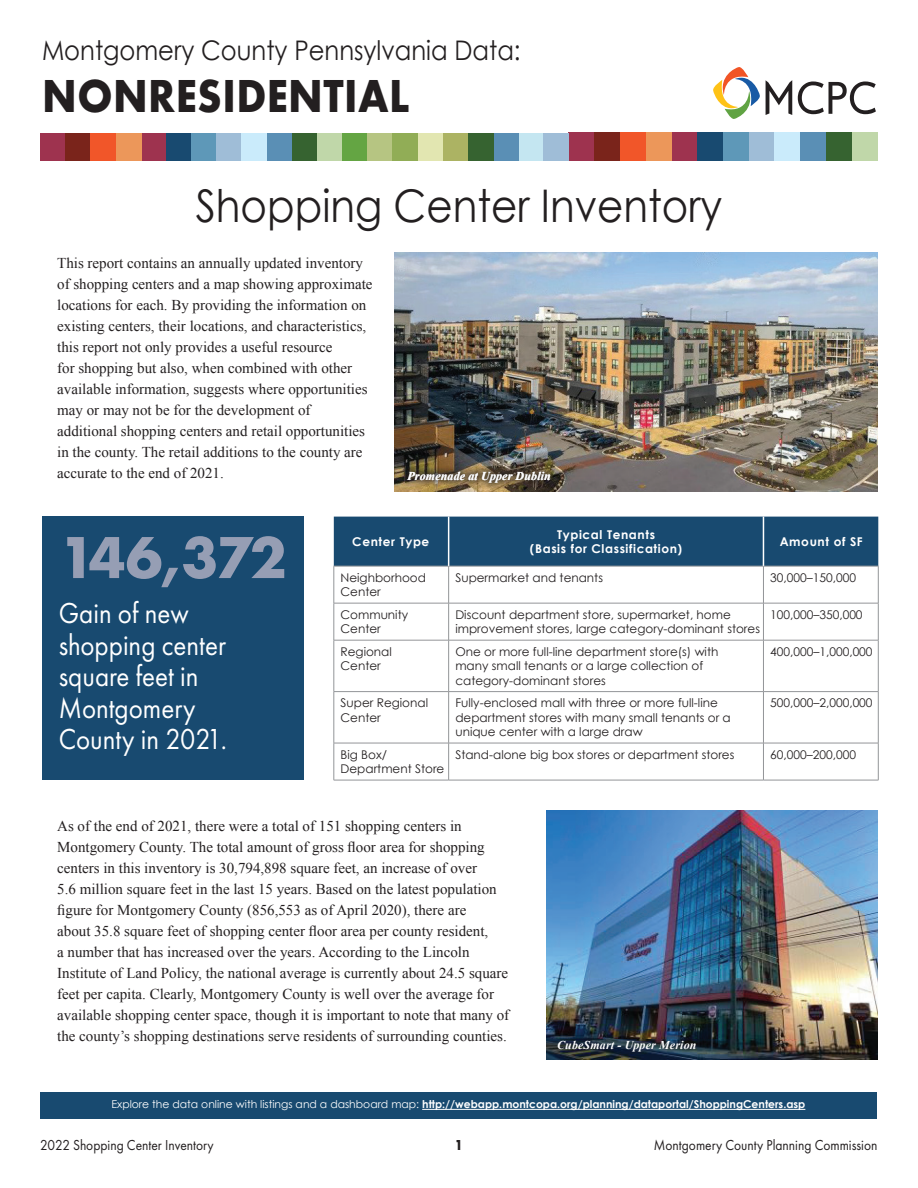
<style>
.page{position:relative;width:918px;height:1188px;background:#fff}
.page>*{position:absolute;margin:0;border:0;box-sizing:border-box;transform-origin:0 0}
.t1{font:700 61.5px "Futura PT";letter-spacing:-.045em;color:#969eb4}
.t2{font:700 48px "Futura PT";letter-spacing:.01em;color:#231f20;scale:.9 1}
.t3{font:45px "Century Gothic";color:#231f20;scale:.9 1}
.t4{font:30px/31.5px "Futura PT";color:#fff;scale:.9 1}
.t5{font:27px "Century Gothic";color:#231f20;scale:.9 1}
.t6{font:15px/21px "Times New Roman";color:#231f20}
.t7{font:15px "Futura PT";color:#231f20;scale:.9 1}
.t8{font:700 15px "Futura PT";color:#231f20;scale:.9 1}
.t9{font:700 12.15px/14.5px "Century Gothic";letter-spacing:.05em;color:#fff;text-align:center}
.t10{font:12px/14.4px "Century Gothic";color:#231f20}
.t11{font:italic 700 12px "Times New Roman";letter-spacing:.01em;color:#fff}
.t12{font:700 10.8px "Century Gothic";color:#fff}
.s1{font-weight:400}
</style>
<div class="page">
<svg style="left:798px;top:81px;width:78px;height:33px"></svg>
<svg style="left:713px;top:67px;width:79px;height:52px"></svg>
<div style="left:569px;top:133px;width:25px;height:28px;background:#9e334f"></div>
<div style="left:594px;top:133px;width:26px;height:28px;background:#7a241b"></div>
<div style="left:620px;top:133px;width:26px;height:28px;background:#f15629"></div>
<div style="left:672px;top:133px;width:25px;height:28px;background:#9e334f"></div>
<div style="left:646px;top:133px;width:26px;height:28px;background:#ec975a"></div>
<div style="left:800px;top:133px;width:26px;height:28px;background:#5a8fb5"></div>
<div style="left:697px;top:133px;width:26px;height:28px;background:#184a70"></div>
<div style="left:723px;top:133px;width:26px;height:28px;background:#5e98b8"></div>
<div style="left:749px;top:133px;width:26px;height:28px;background:#9fbdd7"></div>
<div style="left:775px;top:133px;width:25px;height:28px;background:#caebfb"></div>
<div style="left:826px;top:133px;width:26px;height:28px;background:#366330"></div>
<div style="left:852px;top:133px;width:26px;height:28px;background:#c0d7a9"></div>
<div style="left:518px;top:133px;width:25px;height:28px;background:#c4e6f1"></div>
<div style="left:493px;top:133px;width:25px;height:28px;background:#5a8fb5"></div>
<div style="left:468px;top:133px;width:25px;height:28px;background:#366330"></div>
<div style="left:443px;top:133px;width:25px;height:28px;background:#acb363"></div>
<div style="left:418px;top:133px;width:25px;height:28px;background:#e2e6b1"></div>
<div style="left:40px;top:133px;width:26px;height:28px;background:#9e334f"></div>
<div style="left:66px;top:133px;width:25px;height:28px;background:#7a241b"></div>
<div style="left:91px;top:133px;width:25px;height:28px;background:#f15629"></div>
<div style="left:141px;top:133px;width:25px;height:28px;background:#9e334f"></div>
<div style="left:116px;top:133px;width:25px;height:28px;background:#ec975a"></div>
<div style="left:267px;top:133px;width:25px;height:28px;background:#5a8fb5"></div>
<div style="left:166px;top:133px;width:25px;height:28px;background:#184a70"></div>
<div style="left:191px;top:133px;width:26px;height:28px;background:#5e98b8"></div>
<div style="left:217px;top:133px;width:25px;height:28px;background:#9fbdd7"></div>
<div style="left:242px;top:133px;width:25px;height:28px;background:#caebfb"></div>
<div style="left:292px;top:133px;width:25px;height:28px;background:#366330"></div>
<div style="left:317px;top:133px;width:25px;height:28px;background:#c0d7a9"></div>
<div style="left:342px;top:133px;width:25px;height:28px;background:#64a543"></div>
<div style="left:367px;top:133px;width:26px;height:28px;background:#b6c582"></div>
<div style="left:393px;top:133px;width:25px;height:28px;background:#91ad56"></div>
<div style="left:543px;top:133px;width:26px;height:28px;background:#9fbdd7"></div>
<div style="left:334px;top:517px;width:544px;height:49px;background:#184a70"></div>
<hr style="left:334px;top:566px;width:115px;height:1px;background:#939598">
<hr style="left:449px;top:566px;width:314px;height:1px;background:#939598">
<hr style="left:763px;top:566px;width:115px;height:1px;background:#939598">
<hr style="left:334px;top:603px;width:115px;height:1px;background:#939598">
<hr style="left:449px;top:603px;width:314px;height:1px;background:#939598">
<hr style="left:763px;top:603px;width:115px;height:1px;background:#939598">
<hr style="left:334px;top:640px;width:115px;height:1px;background:#939598">
<hr style="left:449px;top:640px;width:314px;height:1px;background:#939598">
<hr style="left:763px;top:640px;width:115px;height:1px;background:#939598">
<hr style="left:334px;top:691px;width:115px;height:1px;background:#939598">
<hr style="left:449px;top:691px;width:314px;height:1px;background:#939598">
<hr style="left:763px;top:691px;width:115px;height:1px;background:#939598">
<hr style="left:334px;top:743px;width:115px;height:1px;background:#939598">
<hr style="left:449px;top:743px;width:314px;height:1px;background:#939598">
<hr style="left:763px;top:743px;width:115px;height:1px;background:#939598">
<hr style="left:334px;top:780px;width:115px;height:1px;background:#939598">
<hr style="left:449px;top:780px;width:314px;height:1px;background:#939598">
<hr style="left:763px;top:780px;width:115px;height:1px;background:#939598">
<hr style="left:334px;top:566px;width:1px;height:37px;background:#939598">
<hr style="left:448px;top:566px;width:1px;height:37px;background:#939598">
<hr style="left:763px;top:566px;width:1px;height:37px;background:#939598">
<hr style="left:878px;top:566px;width:1px;height:37px;background:#939598">
<hr style="left:334px;top:603px;width:1px;height:37px;background:#939598">
<hr style="left:448px;top:603px;width:1px;height:37px;background:#939598">
<hr style="left:763px;top:603px;width:1px;height:37px;background:#939598">
<hr style="left:878px;top:603px;width:1px;height:37px;background:#939598">
<hr style="left:334px;top:640px;width:1px;height:51px;background:#939598">
<hr style="left:448px;top:640px;width:1px;height:51px;background:#939598">
<hr style="left:763px;top:640px;width:1px;height:51px;background:#939598">
<hr style="left:878px;top:640px;width:1px;height:51px;background:#939598">
<hr style="left:334px;top:692px;width:1px;height:51px;background:#939598">
<hr style="left:448px;top:692px;width:1px;height:51px;background:#939598">
<hr style="left:763px;top:692px;width:1px;height:51px;background:#939598">
<hr style="left:878px;top:692px;width:1px;height:51px;background:#939598">
<hr style="left:334px;top:743px;width:1px;height:37px;background:#939598">
<hr style="left:448px;top:743px;width:1px;height:37px;background:#939598">
<hr style="left:763px;top:743px;width:1px;height:37px;background:#939598">
<hr style="left:878px;top:743px;width:1px;height:37px;background:#939598">
<hr style="left:448px;top:517px;width:1px;height:49px;background:#fff">
<hr style="left:763px;top:517px;width:1px;height:49px;background:#fff">
<img style="left:546px;top:810px;width:331px;height:250px">
<img style="left:551px;top:1033px;width:152px;height:26px">
<img style="left:394px;top:253px;width:483px;height:238px">
<div style="left:42px;top:517px;width:261px;height:263px;background:#184a70"></div>
<div style="left:40px;top:1093px;width:838px;height:26px;background:#184a70"></div>
<hr style="left:422px;top:1109px;width:383px;height:1px;background:#fff">
<img style="left:400px;top:464px;width:158px;height:26px">
<h3 class="t5" style="left:42px;top:31px;width:533px">Montgomery County Pennsylvania Data:</h3>
<h2 class="t2" style="left:42px;top:65px;width:410px">NONRESIDENTIAL</h2>
<h3 class="t3" style="left:196px;top:174px;width:587px">Shopping Center Inventory</h3>
<p class="t6" style="left:57px;top:252px;width:317px">This report contains an annually updated inventory of shopping centers and a map showing approximate locations for each. By providing the information on existing centers, their locations, and characteristics, this report not only provides a useful resource<br>for shopping but also, when combined with other available information, suggests where opportunities may or may not be for the development of additional shopping centers and retail opportunities in the county. The retail additions to the county are accurate to the end of 2021.</p>
<p class="t11" style="left:407px;top:468px;width:145px">Promenade at Upper Dublin</p>
<h1 class="t1" style="left:59px;top:518px;width:229px">146,372</h1>
<h3 class="t4" style="left:59px;top:597px;width:188px">Gain of new shopping center square feet in<br>Montgomery<br>County in 2021.</h3>
<p class="t9" style="left:352px;top:534px;width:79px">Center Type</p>
<p class="t9" style="left:530px;top:526px;width:154px">Typical Tenants<br>(Basis for Classification)</p>
<p class="t9" style="left:780px;top:534px;width:85px">Amount of SF</p>
<p class="t10" style="left:341px;top:570px;width:87px">Neighborhood<br>Center</p>
<p class="t10" style="left:455px;top:570px;width:149px">Supermarket and tenants</p>
<p class="t10" style="left:770px;top:570px;width:87px">30,000–150,000</p>
<p class="t10" style="left:341px;top:607px;width:69px">Community<br>Center</p>
<p class="t10" style="left:455px;top:607px;width:306px">Discount department store, supermarket, home improvement stores, large category-dominant stores</p>
<p class="t10" style="left:770px;top:607px;width:94px">100,000–350,000</p>
<p class="t10" style="left:341px;top:644px;width:53px">Regional<br>Center</p>
<p class="t10" style="left:455px;top:644px;width:265px">One or more full-line department store(s) with many small tenants or a large collection of category-dominant stores</p>
<p class="t10" style="left:770px;top:644px;width:104px">400,000–1,000,000</p>
<p class="t10" style="left:341px;top:696px;width:89px">Super Regional<br>Center</p>
<p class="t10" style="left:455px;top:696px;width:277px">Fully-enclosed mall with three or more full-line department stores with many small tenants or a unique center with a large draw</p>
<p class="t10" style="left:770px;top:696px;width:104px">500,000–2,000,000</p>
<p class="t10" style="left:341px;top:747px;width:105px">Big Box/<br>Department Store</p>
<p class="t10" style="left:455px;top:747px;width:281px">Stand-alone big box stores or department stores</p>
<p class="t10" style="left:770px;top:747px;width:87px">60,000–200,000</p>
<p class="t6" style="left:57px;top:816px;width:454px">As of the end of 2021, there were a total of 151 shopping centers in Montgomery County. The total amount of gross floor area for shopping centers in this inventory is 30,794,898 square feet, an increase of over<br>5.6 million square feet in the last 15 years. Based on the latest population figure for Montgomery County (856,553 as of April 2020), there are<br>about 35.8 square feet of shopping center floor area per county resident,<br>a number that has increased over the years. According to the Lincoln Institute of Land Policy, the national average is currently about 24.5 square feet per capita. Clearly, Montgomery County is well over the average for available shopping center space, though it is important to note that many of the county’s shopping destinations serve residents of surrounding counties.</p>
<p class="t11" style="left:557px;top:1037px;width:141px">CubeSmart - Upper Merion</p>
<p class="t12" style="left:111px;top:1096px;width:695px"><span class="s1">Explore the data online with listings and a dashboard map:</span> http://webapp.montcopa.org/planning/dataportal/ShoppingCenters.asp</p>
<p class="t7" style="left:40px;top:1136px;width:194px">2022 Shopping Center Inventory</p>
<p class="t8" style="left:455px;top:1135px;width:10px">1</p>
<p class="t7" style="left:654px;top:1136px;width:250px">Montgomery County Planning Commission</p>
</div>
